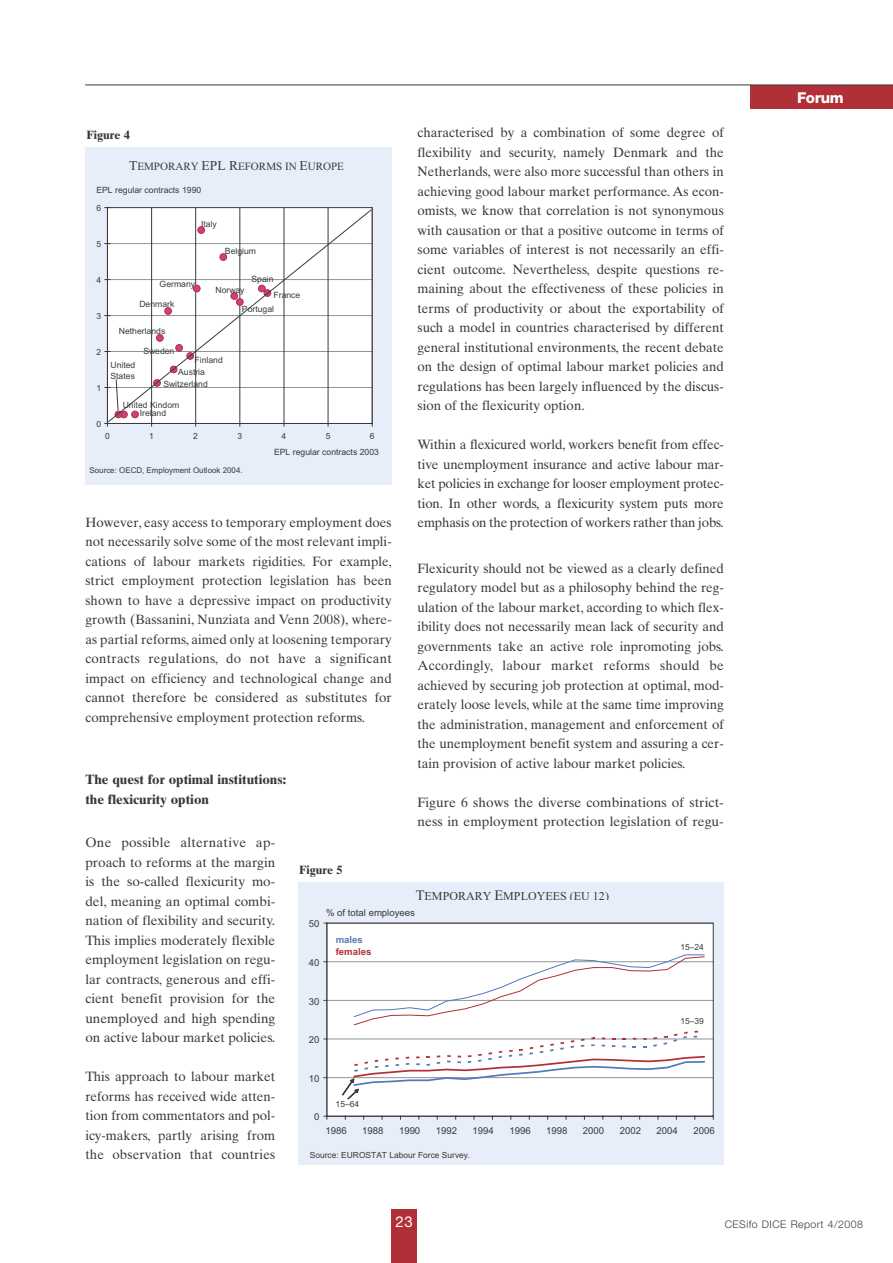
<style>
.page{position:relative;width:893px;height:1263px;background:#fff}
.page>*{position:absolute;margin:0;border:0;box-sizing:border-box;transform-origin:0 0}
.t1{font:800 15px "Helvetica Neue LT Std";letter-spacing:-.025em;color:#fff}
.t2{font:15px "Helvetica Neue LT Std";color:#fff}
.t3{font:13.5px/19.5px "Times Ten";color:#383a3b;text-align:justify}
.t4{font:700 13.5px/19.5px "Times Ten";color:#383a3b}
.t5{font:12px "Times New Roman";color:#383a3b}
.t6{font:700 12px "Times Ten";color:#383a3b}
.t7{font:11.1px "Times New Roman";color:#383a3b}
.t8{font:300 10.5px "Helvetica Neue";letter-spacing:.045em;color:#383a3b}
.t9{font:9.6px "Arial";color:#383a3b}
.t10{font:700 9.6px "Arial";color:#b13037}
.t11{font:700 9.6px "Arial";color:#5279ba}
.t12{font:8.7px/10.5px "Arial";color:#383a3b}
.t13{font:8.55px "Arial";color:#383a3b}
.t14{font:8.4px "Arial";color:#383a3b}
.t15{font:7.95px "Arial";color:#383a3b}
.s1{font-size:13.5px}
.s2{font-size:14.4px}
</style>
<div class="page">
<div style="left:391px;top:1209px;width:26px;height:54px;background:#b13037"></div>
<div style="left:750px;top:85px;width:142px;height:24px;background:#b13037"></div>
<hr style="left:85px;top:85px;width:807px;height:1px;background:#383a3b">
<div style="left:85px;top:147px;width:306px;height:338px;background:#e7edf9"></div>
<hr style="left:372px;top:208px;width:1px;height:215px;background:#383a3b">
<hr style="left:107px;top:208px;width:1px;height:215px;background:#383a3b">
<hr style="left:107px;top:423px;width:265px;height:1px;background:#383a3b">
<svg style="left:108px;top:209px;width:264px;height:213px;background:#f7f6f6"></svg>
<div style="left:298px;top:883px;width:425px;height:282px;background:#e7edf9"></div>
<div style="left:327px;top:923px;width:386px;height:193px;background:#fff"></div>
<hr style="left:327px;top:1077px;width:386px;height:1px;background:#909498">
<hr style="left:327px;top:1039px;width:386px;height:1px;background:#909498">
<hr style="left:327px;top:1000px;width:386px;height:1px;background:#909498">
<hr style="left:327px;top:961px;width:386px;height:1px;background:#909498">
<div style="left:326px;top:923px;width:387px;height:194px;border:1px solid #383a3b"></div>
<hr style="left:326px;top:923px;width:1px;height:193px;background:#4b494a">
<hr style="left:327px;top:1116px;width:386px;height:1px;background:#383a3b">
<svg style="left:342px;top:954px;width:363px;height:145px"></svg>
<p class="t3" style="left:417px;top:124px;width:308px">characterised by a combination of some degree of flexibility and security, namely Denmark and the Netherlands, were also more successful than others in achieving good labour market performance. As econ&shy;omists, we know that correlation is not synonymous with causation or that a positive outcome in terms of some variables of interest is not necessarily an effi&shy;cient outcome. Nevertheless, despite questions re&shy;maining about the effectiveness of these policies in terms of productivity or about the exportability of such a model in countries characterised by different general institutional environments, the recent debate on the design of optimal labour market policies and regulations has been largely influenced by the discus&shy;sion of the flexicurity option.</p>
<p class="t3" style="left:417px;top:436px;width:308px">Within a flexicured world, workers benefit from effec&shy;tive unemployment insurance and active labour mar&shy;ket policies in exchange for looser employment protec&shy;tion. In other words, a flexicurity system puts more emphasis on the protection of workers rather than jobs.</p>
<p class="t3" style="left:417px;top:560px;width:308px">Flexicurity should not be viewed as a clearly defined regulatory model but as a philosophy behind the reg&shy;ulation of the labour market, according to which flex&shy;ibility does not necessarily mean lack of security and governments take an active role inpromoting jobs.<br>Accordingly, labour market reforms should be achieved by securing job protection at optimal, mod&shy;erately loose levels, while at the same time improving the administration, management and enforcement of the unemployment benefit system and assuring a cer&shy;tain provision of active labour market policies.</p>
<p class="t3" style="left:417px;top:794px;width:308px">Figure 6 shows the diverse combinations of strict&shy;ness in employment protection legislation of regu-</p>
<p class="t6" style="left:87px;top:131px;width:45px">Figure 4</p>
<p class="t7" style="left:129px;top:162px;width:216px"><span class="s1">T</span>EMPORARY <span class="s1">EPL R</span>EFORMS IN <span class="s1">E</span>UROPE</p>
<p class="t12" style="left:96px;top:185px;width:106px">EPL regular contracts 1990</p>
<p class="t13" style="left:96px;top:205px;width:6px">6</p>
<p class="t12" style="left:201px;top:220px;width:17px">Italy</p>
<p class="t13" style="left:96px;top:241px;width:6px">5</p>
<p class="t12" style="left:225px;top:246px;width:33px">Belgium</p>
<p class="t12" style="left:251px;top:274px;width:24px">Spain</p>
<p class="t13" style="left:96px;top:277px;width:6px">4</p>
<p class="t12" style="left:160px;top:280px;width:37px">Germany</p>
<p class="t12" style="left:215px;top:285px;width:31px">Norway</p>
<p class="t12" style="left:273px;top:291px;width:28px">France</p>
<p class="t12" style="left:139px;top:300px;width:36px">Denmark</p>
<p class="t12" style="left:242px;top:304px;width:34px">Portugal</p>
<p class="t13" style="left:96px;top:313px;width:6px">3</p>
<p class="t12" style="left:119px;top:327px;width:48px">Netherlands</p>
<p class="t12" style="left:143px;top:347px;width:33px">Sweden</p>
<p class="t13" style="left:96px;top:349px;width:6px">2</p>
<p class="t12" style="left:194px;top:355px;width:30px">Finland</p>
<p class="t12" style="left:110px;top:361px;width:26px">United<br>States</p>
<p class="t12" style="left:178px;top:367px;width:28px">Austria</p>
<p class="t12" style="left:163px;top:380px;width:46px">Switzerland</p>
<p class="t13" style="left:96px;top:385px;width:6px">1</p>
<p class="t12" style="left:123px;top:401px;width:58px">United Kindom</p>
<p class="t12" style="left:140px;top:409px;width:28px">Ireland</p>
<p class="t13" style="left:96px;top:421px;width:6px">0</p>
<p class="t13" style="left:105px;top:433px;width:6px">0</p>
<p class="t13" style="left:149px;top:433px;width:6px">1</p>
<p class="t13" style="left:193px;top:433px;width:6px">2</p>
<p class="t13" style="left:237px;top:433px;width:6px">3</p>
<p class="t13" style="left:281px;top:433px;width:6px">4</p>
<p class="t13" style="left:326px;top:433px;width:6px">5</p>
<p class="t13" style="left:370px;top:433px;width:6px">6</p>
<p class="t15" style="left:89px;top:468px;width:155px">Source: OECD, Employment Outlook 2004.</p>
<p class="t12" style="left:274px;top:447px;width:106px">EPL regular contracts 2003</p>
<p class="t3" style="left:85px;top:514px;width:308px">However, easy access to temporary employment does not necessarily solve some of the most relevant impli&shy;cations of labour markets rigidities. For example, strict employment protection legislation has been shown to have a depressive impact on productivity growth (Bassanini, Nunziata and Venn 2008), where&shy;as partial reforms, aimed only at loosening temporary contracts regulations, do not have a significant impact on efficiency and technological change and cannot therefore be considered as substitutes for comprehensive employment protection reforms.</p>
<p class="t4" style="left:85px;top:771px;width:202px">The quest for optimal institutions: the flexicurity option</p>
<p class="t3" style="left:85px;top:834px;width:191px">One possible alternative ap&shy;proach to reforms at the margin is the so-called flexicurity mo&shy;del, meaning an optimal combi&shy;nation of flexibility and security.<br>This implies moderately flexible employment legislation on regu&shy;lar contracts, generous and effi&shy;cient benefit provision for the unemployed and high spending on active labour market policies.</p>
<p class="t3" style="left:85px;top:1068px;width:191px">This approach to labour market reforms has received wide atten&shy;tion from commentators and pol&shy;icy-makers, partly arising from the observation that countries</p>
<p class="t6" style="left:299px;top:866px;width:45px">Figure 5</p>
<p class="t5" style="left:416px;top:891px;width:195px"><span class="s2">T</span>EMPORARY <span class="s2">E</span>MPLOYEES (EU 12)</p>
<p class="t9" style="left:326px;top:909px;width:90px">% of total employees</p>
<p class="t9" style="left:309px;top:920px;width:12px">50</p>
<p class="t11" style="left:336px;top:934px;width:29px">males</p>
<p class="t10" style="left:336px;top:946px;width:37px">females</p>
<p class="t14" style="left:680px;top:944px;width:25px">15–24</p>
<p class="t9" style="left:309px;top:959px;width:12px">40</p>
<p class="t9" style="left:309px;top:998px;width:12px">30</p>
<p class="t14" style="left:680px;top:1018px;width:25px">15–39</p>
<p class="t9" style="left:309px;top:1036px;width:12px">20</p>
<p class="t9" style="left:309px;top:1075px;width:12px">10</p>
<p class="t14" style="left:335px;top:1101px;width:25px">15–64</p>
<p class="t9" style="left:314px;top:1114px;width:7px">0</p>
<p class="t9" style="left:325px;top:1127px;width:23px">1986</p>
<p class="t9" style="left:362px;top:1127px;width:23px">1988</p>
<p class="t9" style="left:399px;top:1127px;width:23px">1990</p>
<p class="t9" style="left:436px;top:1127px;width:23px">1992</p>
<p class="t9" style="left:472px;top:1127px;width:23px">1994</p>
<p class="t9" style="left:509px;top:1127px;width:23px">1996</p>
<p class="t9" style="left:546px;top:1127px;width:23px">1998</p>
<p class="t9" style="left:583px;top:1127px;width:23px">2000</p>
<p class="t9" style="left:619px;top:1127px;width:23px">2002</p>
<p class="t9" style="left:656px;top:1127px;width:23px">2004</p>
<p class="t9" style="left:693px;top:1127px;width:23px">2006</p>
<p class="t14" style="left:310px;top:1152px;width:162px">Source: EUROSTAT Labour Force Survey.</p>
<p class="t1" style="left:797px;top:92px;width:48px">Forum</p>
<p class="t2" style="left:395px;top:1216px;width:19px">23</p>
<p class="t8" style="left:724px;top:1221px;width:140px">CESifo DICE Report 4/2008</p>
</div>
